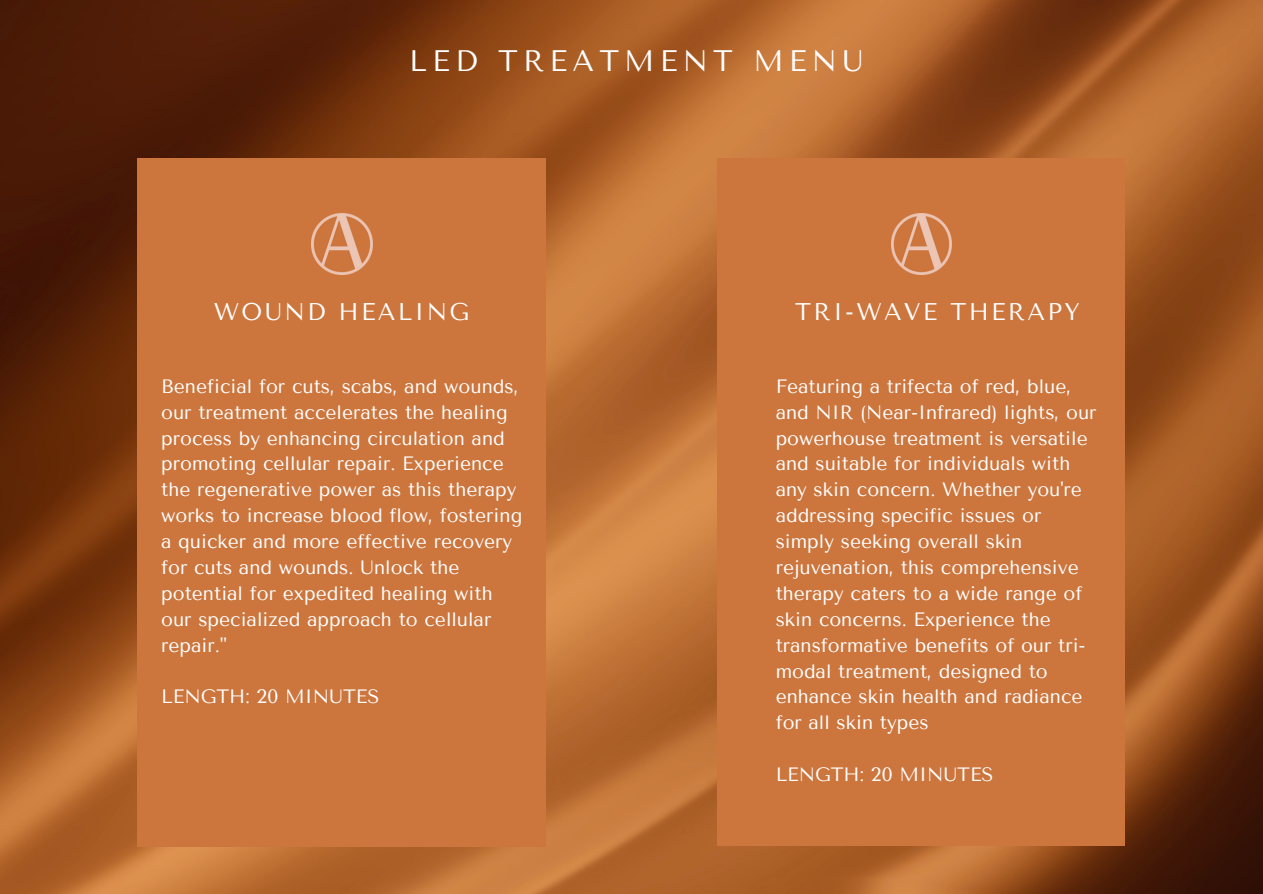
<style>
.page{position:relative;width:1263px;height:894px;background:#fff}
.page>*{position:absolute;margin:0;border:0;box-sizing:border-box;transform-origin:0 0}
.t1{font:29.55px "Tenor Sans";letter-spacing:.175em;color:#fff}
.t2{font:24.15px "Tenor Sans";letter-spacing:.095em;color:#fff}
.t3{font:24px "Tenor Sans";letter-spacing:.095em;color:#fff}
.t4{font:19.2px/25.8px "Tenor Sans";color:#fff}
</style>
<div class="page">
<img style="left:0;top:0;width:1263px;height:893px">
<div style="left:137px;top:158px;width:409px;height:689px;background:#cc763e"></div>
<img style="left:311px;top:213px;width:61px;height:61px">
<div style="left:717px;top:158px;width:408px;height:687px;background:#cc763e"></div>
<img style="left:891px;top:213px;width:61px;height:61px">
<p class="t1" style="left:409px;top:44px;width:456px">LED TREATMENT MENU</p>
<p class="t2" style="left:214px;top:298px;width:257px">WOUND HEALING</p>
<p class="t4" style="left:161px;top:373px;width:363px">Beneficial for cuts, scabs, and wounds, our treatment accelerates the healing process by enhancing circulation and promoting cellular repair. Experience the regenerative power as this therapy works to increase blood flow, fostering a quicker and more effective recovery for cuts and wounds. Unlock the potential for expedited healing with our specialized approach to cellular repair."</p>
<p class="t4" style="left:161px;top:684px;width:220px">LENGTH: 20 MINUTES</p>
<p class="t3" style="left:795px;top:298px;width:286px">TRI-WAVE THERAPY</p>
<p class="t4" style="left:776px;top:373px;width:322px">Featuring a trifecta of red, blue, and NIR (Near-Infrared) lights, our powerhouse treatment is versatile and suitable for individuals with any skin concern. Whether you're addressing specific issues or simply seeking overall skin rejuvenation, this comprehensive therapy caters to a wide range of skin concerns. Experience the transformative benefits of our tri&shy;modal treatment, designed to enhance skin health and radiance for all skin types</p>
<p class="t4" style="left:776px;top:761px;width:219px">LENGTH: 20 MINUTES</p>
</div>
